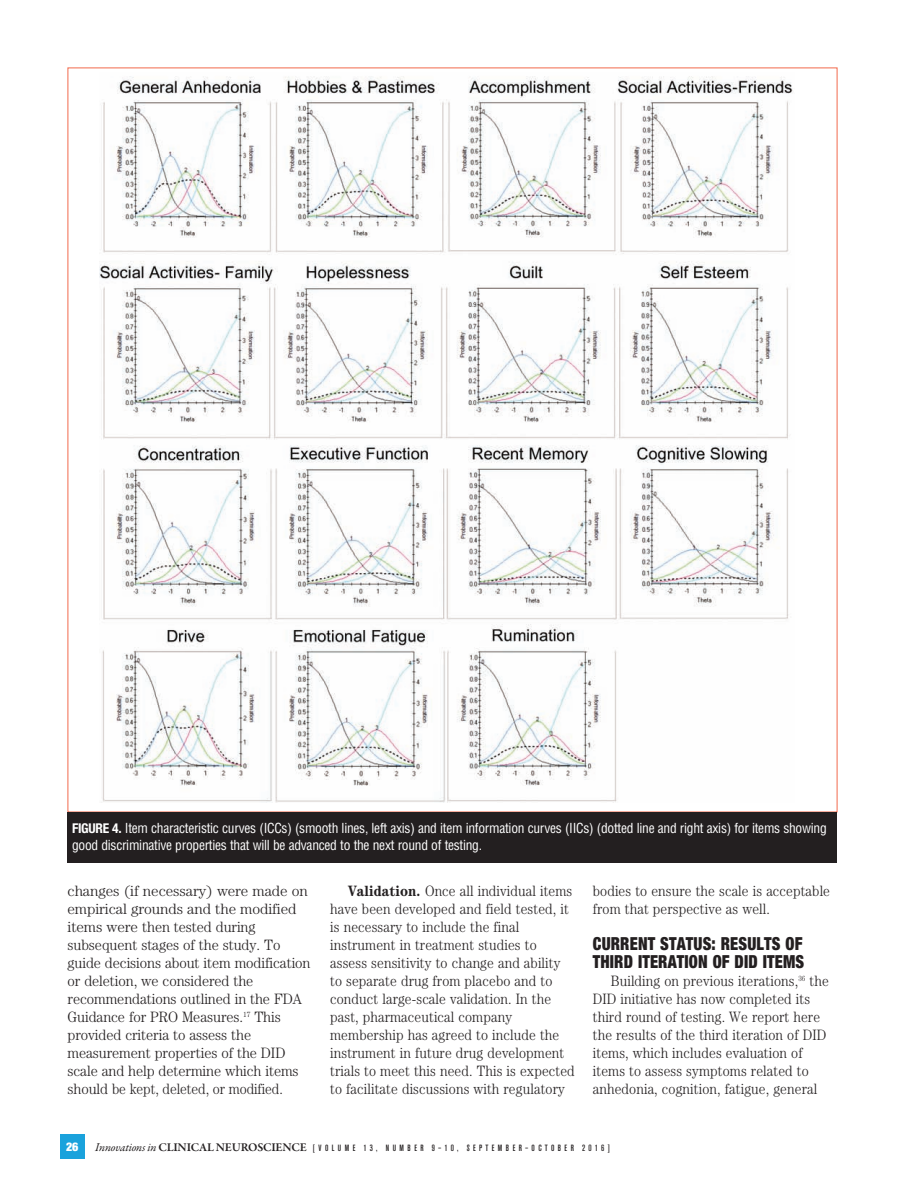
<style>
.page{position:relative;width:905px;height:1202px;background:#fff}
.page>*{position:absolute;margin:0;border:0;box-sizing:border-box;transform-origin:0 0}
.t1{font:900 condensed 18px/18px "Helvetica Neue LT Std";letter-spacing:.01em;color:#231f20;scale:.9 1}
.t2{font:300 15px/18px "Century Std";letter-spacing:.01em;color:#231f20;scale:.9 1}
.t3{font:300 15px/18px "Century Std";letter-spacing:.01em;color:#231f20}
.t4{font:condensed 13.5px/16.6px "Helvetica";letter-spacing:-.02em;color:#fff}
.t5{font:900 condensed 12px "Helvetica Neue LT Std";color:#fff}
.t6{font:500 condensed 9px "Akzidenz Grotesk BE";letter-spacing:.39em;color:#231f20}
.s1{font-family:"Helvetica Neue LT Std";font-weight:700}
.s2{font-weight:700}
.s3{font-family:"Garamond Premr Pro";font-weight:400;font-style:italic;font-stretch:normal;font-size:12px}
.s4{font-family:"Garamond Premr Pro";font-weight:600;font-stretch:normal;font-size:12px}
</style>
<div class="page">
<div style="left:60px;top:1134px;width:24px;height:25px;background:#1aa2dc"></div>
<img style="left:100px;top:76px;width:693px;height:726px">
<div style="left:68px;top:812px;width:769px;height:50px;background:#231f20"></div>
<p class="t4" style="left:72px;top:820px;width:756px"><span class="s1">FIGURE 4.</span> Item characteristic curves (ICCs) (smooth lines, left axis) and item information curves (IICs) (dotted line and right axis) for items showing good discriminative properties that will be advanced to the next round of testing.</p>
<p class="t3" style="left:67px;top:883px;width:244px">changes (if necessary) were made on empirical grounds and the modified items were then tested during subsequent stages of the study. To guide decisions about item modification or deletion, we considered the recommendations outlined in the FDA Guidance for PRO Measures.<sup>17</sup> This provided criteria to assess the measurement properties of the DID scale and help determine which items should be kept, deleted, or modified.</p>
<p class="t2" style="left:330px;top:883px;width:273px;text-indent:18px"><span class="s2">Validation.</span> Once all individual items have been developed and field tested, it is necessary to include the final instrument in treatment studies to assess sensitivity to change and ability to separate drug from placebo and to conduct large-scale validation. In the past, pharmaceutical company membership has agreed to include the instrument in future drug development trials to meet this need. This is expected to facilitate discussions with regulatory</p>
<p class="t2" style="left:593px;top:883px;width:265px">bodies to ensure the scale is acceptable from that perspective as well.</p>
<p class="t1" style="left:592px;top:936px;width:236px">CURRENT STATUS: RESULTS OF<br>THIRD ITERATION OF DID ITEMS</p>
<p class="t2" style="left:592px;top:973px;width:264px;text-indent:18px">Building on previous iterations,<sup>36</sup> the DID initiative has now completed its third round of testing. We report here the results of the third iteration of DID items, which includes evaluation of items to assess symptoms related to anhedonia, cognition, fatigue, general</p>
<p class="t5" style="left:66px;top:1142px;width:14px">26</p>
<p class="t6" style="left:95px;top:1144px;width:516px"><span class="s3">Innovations in</span><span class="s4">CLINICAL NEUROSCIENCE</span> [VOLUME 13, NUMBER 9–10, SEPTEMBER–OCTOBER 2016]</p>
</div>
